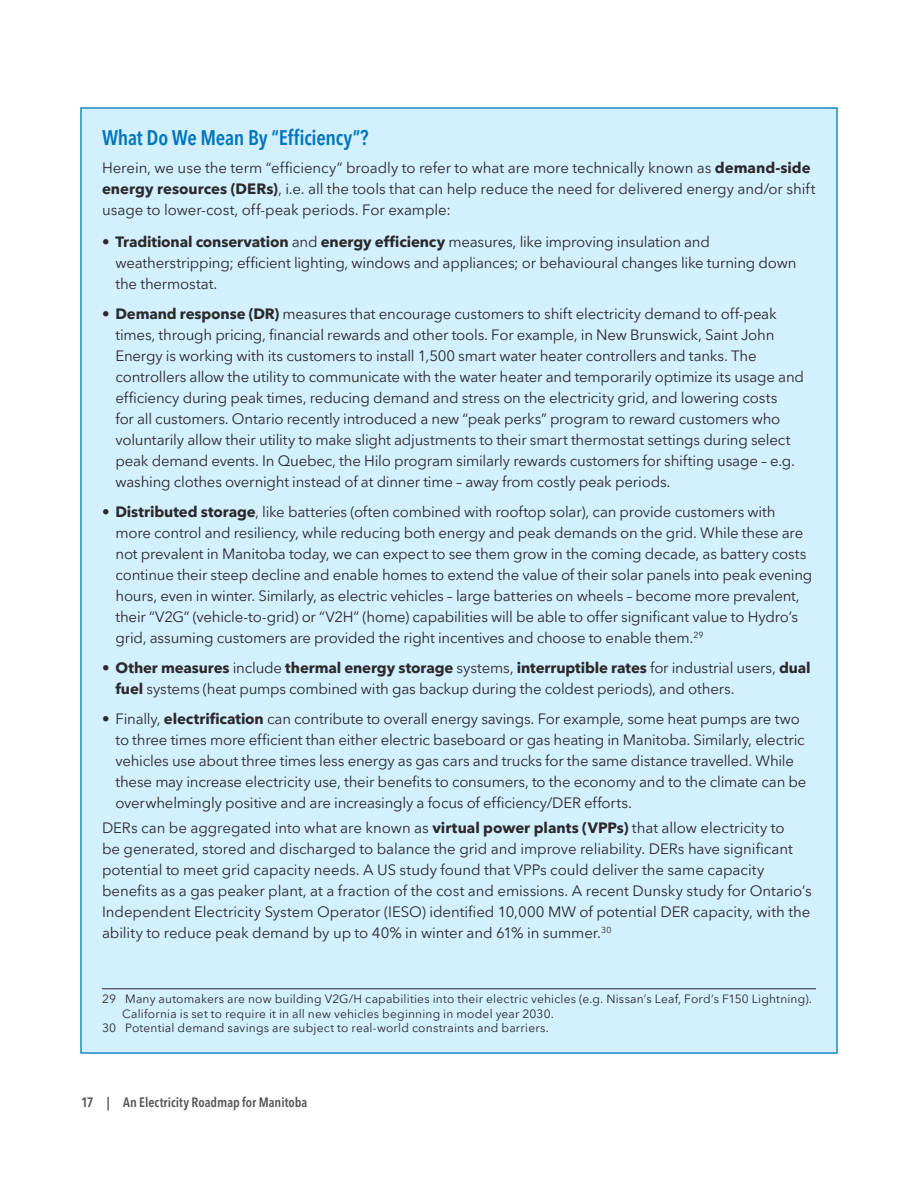
<style>
.page{position:relative;width:918px;height:1188px;background:#fff}
.page>*{position:absolute;margin:0;border:0;box-sizing:border-box;transform-origin:0 0}
.Body_Text{font:600 condensed 21px "Avenir Next LT Pro";letter-spacing:-.01em;color:#0076bd}
.Body_Text-2{font:15px/21px "Avenir Next LT Pro";letter-spacing:-.015em;color:#2b2929}
.t1{font:600 condensed 13.5px "Avenir Next LT Pro";color:#555454}
.Footnotes{font:12px/14.4px "Avenir Next LT Pro";letter-spacing:.015em;color:#2b2929}
.s1{font-weight:700}
.s2{font-stretch:normal}
</style>
<div class="page">
<div style="left:81px;top:108px;width:756px;height:945px;background:#d2f0ff"></div>
<hr style="left:102px;top:989px;width:714px;height:1px;background:#2b2929">
<p class="Body_Text" style="left:102px;top:125px;width:268px">What Do We Mean By “Efficiency”?</p>
<p class="Body_Text-2" style="left:102px;top:157px;width:715px">Herein, we use the term “efficiency” broadly to refer to what are more technically known as <span class="s1">demand-side energy resources (DERs)</span>, i.e. all the tools that can help reduce the need for delivered energy and/or shift usage to lower-cost, off-peak periods. For example:</p>
<p class="Body_Text-2" style="left:116px;top:231px;width:682px;text-indent:-14px"><span class="s1">• Traditional conservation</span> and <span class="s1">energy efficiency</span> measures, like improving insulation and weatherstripping; efficient lighting, windows and appliances; or behavioural changes like turning down the thermostat.</p>
<p class="Body_Text-2" style="left:116px;top:303px;width:690px;text-indent:-14px"><span class="s1">• Demand response (DR)</span> measures that encourage customers to shift electricity demand to off-peak times, through pricing, financial rewards and other tools. For example, in New Brunswick, Saint John Energy is working with its customers to install 1,500 smart water heater controllers and tanks. The controllers allow the utility to communicate with the water heater and temporarily optimize its usage and efficiency during peak times, reducing demand and stress on the electricity grid, and lowering costs<br>for all customers. Ontario recently introduced a new “peak perks” program to reward customers who voluntarily allow their utility to make slight adjustments to their smart thermostat settings during select peak demand events. In Quebec, the Hilo program similarly rewards customers for shifting usage – e.g. washing clothes overnight instead of at dinner time – away from costly peak periods.</p>
<p class="Body_Text-2" style="left:116px;top:501px;width:698px;text-indent:-14px"><span class="s1">• Distributed storage</span>, like batteries (often combined with rooftop solar), can provide customers with more control and resiliency, while reducing both energy and peak demands on the grid. While these are not prevalent in Manitoba today, we can expect to see them grow in the coming decade, as battery costs continue their steep decline and enable homes to extend the value of their solar panels into peak evening hours, even in winter. Similarly, as electric vehicles – large batteries on wheels – become more prevalent, their “V2G” (vehicle-to-grid) or “V2H” (home) capabilities will be able to offer significant value to Hydro’s grid, assuming customers are provided the right incentives and choose to enable them.<sup>29</sup></p>
<p class="Body_Text-2" style="left:116px;top:657px;width:697px;text-indent:-14px"><span class="s1">• Other measures</span> include <span class="s1">thermal energy storage</span> systems, <span class="s1">interruptible rates</span> for industrial users, <span class="s1">dual fuel</span> systems (heat pumps combined with gas backup during the coldest periods), and others.</p>
<p class="Body_Text-2" style="left:116px;top:708px;width:693px;text-indent:-14px">• Finally, <span class="s1">electrification</span> can contribute to overall energy savings. For example, some heat pumps are two to three times more efficient than either electric baseboard or gas heating in Manitoba. Similarly, electric vehicles use about three times less energy as gas cars and trucks for the same distance travelled. While these may increase electricity use, their benefits to consumers, to the economy and to the climate can be overwhelmingly positive and are increasingly a focus of efficiency/DER efforts.</p>
<p class="Body_Text-2" style="left:102px;top:818px;width:711px">DERs can be aggregated into what are known as <span class="s1">virtual power plants (VPPs)</span> that allow electricity to<br>be generated, stored and discharged to balance the grid and improve reliability. DERs have significant potential to meet grid capacity needs. A US study found that VPPs could deliver the same capacity benefits as a gas peaker plant, at a fraction of the cost and emissions. A recent Dunsky study for Ontario’s Independent Electricity System Operator (IESO) identified 10,000 MW of potential DER capacity, with the ability to reduce peak demand by up to 40% in winter and 61% in summer.<sup>30</sup></p>
<p class="Footnotes" style="left:122px;top:992px;width:691px;text-indent:-20px">29 Many automakers are now building V2G/H capabilities into their electric vehicles (e.g. Nissan’s Leaf, Ford’s F150 Lightning).<br>California is set to require it in all new vehicles beginning in model year 2030.</p>
<p class="Footnotes" style="left:102px;top:1021px;width:448px">30 Potential demand savings are subject to real-world constraints and barriers.</p>
<p class="t1" style="left:81px;top:1094px;width:228px">17 <span class="s2">|</span> An Electricity Roadmap for Manitoba</p>
</div>
